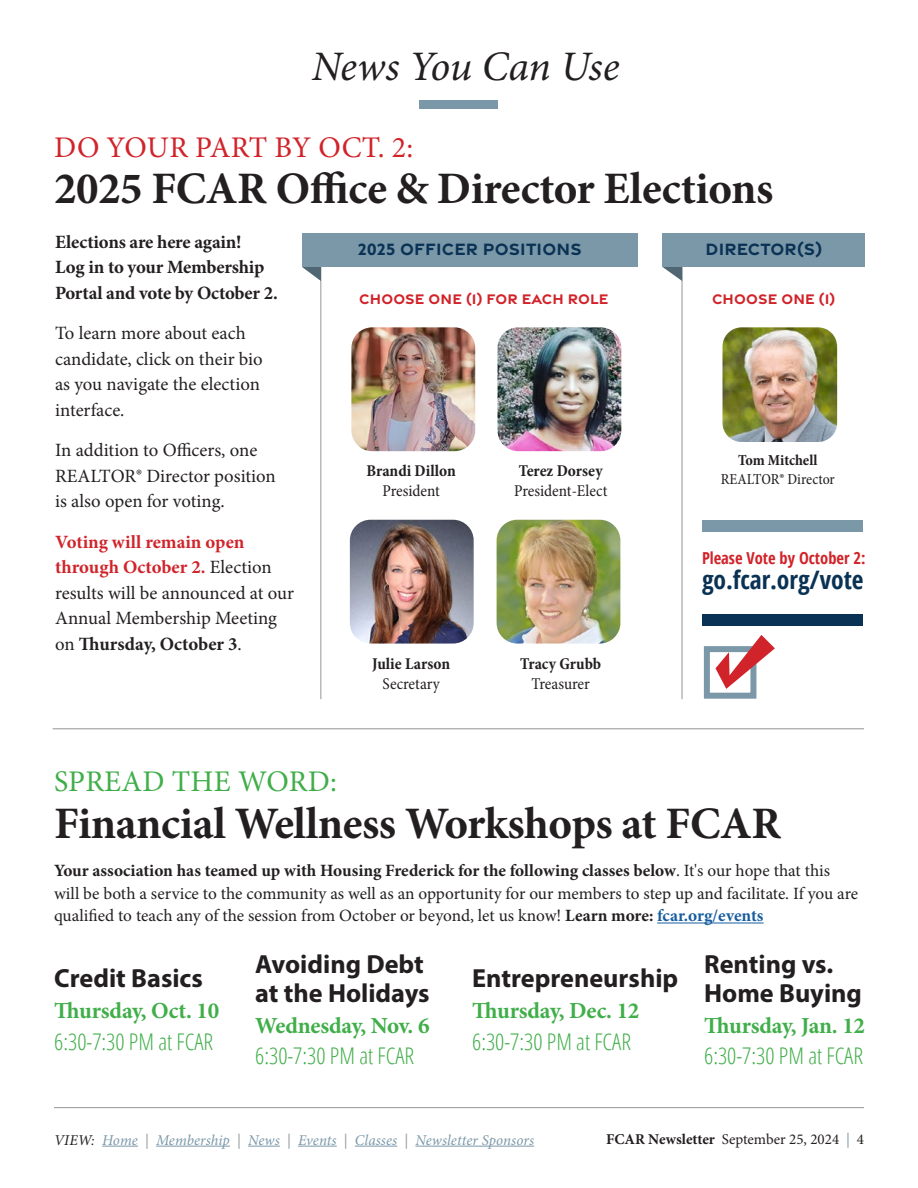
<style>
.page{position:relative;width:918px;height:1188px;background:#fff}
.page>*{position:absolute;margin:0;border:0;box-sizing:border-box;transform-origin:0 0}
.t1{font:700 45px "Minion Pro";letter-spacing:-.01em;color:#231f20}
.t2{font:italic 42px "Minion Pro";letter-spacing:-.01em;color:#231f20}
.t3{font:30px "Minion Pro";letter-spacing:.01em;color:#d1232a}
.t4{font:30px "Minion Pro";letter-spacing:.01em;color:#40ae49}
.t5{font:700 26.25px/29.5px "Myriad Pro";color:#231f20}
.t6{font:700 condensed 25.5px "Open Sans";letter-spacing:-.005em;color:#0a3254}
.t7{font:300 condensed 22.95px "Open Sans";color:#40ae49}
.t8{font:700 22.95px "Minion Pro";letter-spacing:-.01em;color:#40ae49}
.t9{font:18.75px/25.5px "Minion Pro";color:#231f20}
.t10{font:700 18.75px/25.5px "Minion Pro";letter-spacing:-.015em;color:#231f20}
.t11{font:700 17.7px "Gravesend Sans";letter-spacing:.01em;color:#0a3254}
.t12{font:17.25px/22.5px "Minion Pro";color:#231f20}
.t13{font:700 condensed 16.65px "Minion Pro";color:#231f20}
.t14{font:condensed 16.65px "Minion Pro";color:#231f20}
.t15{font:700 condensed 16.5px "Open Sans";letter-spacing:-.005em;color:#d1232a}
.t16{font:condensed 15.45px "Minion Pro";letter-spacing:-.005em;color:#231f20}
.t17{font:700 condensed 15.45px "Minion Pro";color:#231f20}
.t18{font:italic 15px "Minion Pro";letter-spacing:.005em;color:#7b98a9}
.t19{font:700 15px "Gravesend Sans";letter-spacing:.01em;color:#d1232a}
.t20{font:15px "Minion Pro";color:#231f20}
.s1{font-weight:700;color:#d1232a}
.s2{font-weight:700}
.s3{font-weight:700;color:#175d9e}
.s4{color:#231f20}
.s5{color:#939598}
.s6{color:#7b98a9}
</style>
<div class="page">
<hr style="left:54px;top:1107px;width:810px;height:1px;background:#939598">
<hr style="left:102px;top:1146px;width:36px;height:1px;background:#7b98a9">
<hr style="left:156px;top:1146px;width:74px;height:1px;background:#7b98a9">
<hr style="left:248px;top:1146px;width:32px;height:1px;background:#7b98a9">
<hr style="left:298px;top:1146px;width:39px;height:1px;background:#7b98a9">
<hr style="left:355px;top:1146px;width:42px;height:1px;background:#7b98a9">
<hr style="left:415px;top:1146px;width:119px;height:1px;background:#7b98a9">
<div style="left:420px;top:101px;width:78px;height:8px;background:#7b98a9"></div>
<hr style="left:53px;top:729px;width:811px;height:1px;background:#939598">
<hr style="left:657px;top:923px;width:107px;height:1px;background:#175d9e">
<img style="left:351px;top:327px;width:124px;height:124px">
<img style="left:723px;top:327px;width:114px;height:115px">
<img style="left:498px;top:327px;width:123px;height:124px">
<img style="left:350px;top:520px;width:124px;height:124px">
<img style="left:497px;top:520px;width:123px;height:124px">
<hr style="left:321px;top:233px;width:1px;height:466px;background:#939598">
<hr style="left:682px;top:233px;width:1px;height:466px;background:#939598">
<svg style="left:302px;top:267px;width:19px;height:14px"></svg>
<svg style="left:663px;top:267px;width:19px;height:14px"></svg>
<div style="left:302px;top:233px;width:335px;height:34px;background:#7b98a9"></div>
<div style="left:663px;top:233px;width:202px;height:34px;background:#7b98a9"></div>
<div style="left:703px;top:520px;width:160px;height:12px;background:#7b98a9"></div>
<div style="left:703px;top:614px;width:160px;height:12px;background:#0a3254"></div>
<div style="left:704px;top:646px;width:52px;height:53px;border:6px solid #7b98a9"></div>
<svg style="left:716px;top:635px;width:59px;height:54px"></svg>
<h2 class="t2" style="left:312px;top:38px;width:309px">News You Can Use</h2>
<h3 class="t3" style="left:54px;top:127px;width:361px">DO YOUR PART BY OCT. 2:</h3>
<h1 class="t1" style="left:54px;top:157px;width:721px">2025 FCAR Office &amp; Director Elections</h1>
<p class="t10" style="left:55px;top:229px;width:224px">Elections are here again!<br>Log in to your Membership<br>Portal and vote by October 2.</p>
<p class="t9" style="left:55px;top:321px;width:209px">To learn more about each candidate, click on their bio as you navigate the election interface.</p>
<p class="t9" style="left:55px;top:438px;width:222px">In addition to Officers, one<br>REALTOR® Director position is also open for voting.</p>
<p class="t9" style="left:55px;top:529px;width:240px"><span class="s1">Voting will remain open through October 2.</span> Election results will be announced at our<br>Annual Membership Meeting on <span class="s2">Thursday, October 3</span>.</p>
<p class="t11" style="left:358px;top:238px;width:225px">2025 OFFICER POSITIONS</p>
<p class="t11" style="left:706px;top:238px;width:118px">DIRECTOR(S)</p>
<p class="t19" style="left:359px;top:289px;width:251px">CHOOSE ONE (1) FOR EACH ROLE</p>
<p class="t19" style="left:712px;top:289px;width:125px">CHOOSE ONE (1)</p>
<p class="t13" style="left:367px;top:459px;width:91px">Brandi Dillon</p>
<p class="t14" style="left:382px;top:480px;width:59px">President</p>
<p class="t13" style="left:519px;top:459px;width:85px">Terez Dorsey</p>
<p class="t14" style="left:514px;top:480px;width:95px">President-Elect</p>
<p class="t13" style="left:372px;top:652px;width:79px">Julie Larson</p>
<p class="t14" style="left:383px;top:672px;width:59px">Secretary</p>
<p class="t13" style="left:520px;top:652px;width:83px">Tracy Grubb</p>
<p class="t14" style="left:532px;top:672px;width:60px">Treasurer</p>
<p class="t17" style="left:738px;top:450px;width:81px">Tom Mitchell</p>
<p class="t16" style="left:721px;top:469px;width:116px">REALTOR® Director</p>
<p class="t15" style="left:702px;top:546px;width:165px">Please Vote by October 2:</p>
<h3 class="t6" style="left:702px;top:562px;width:163px">go.fcar.org/vote</h3>
<h3 class="t4" style="left:54px;top:762px;width:284px">SPREAD THE WORD:</h3>
<h1 class="t1" style="left:54px;top:792px;width:729px">Financial Wellness Workshops at FCAR</h1>
<p class="t12" style="left:54px;top:860px;width:806px"><span class="s2">Your association has teamed up with Housing Frederick for the following classes below</span>. It's our hope that this will be both a service to the community as well as an opportunity for our members to step up and facilitate. If you are qualified to teach any of the session from October or beyond, let us know! <span class="s2">Learn more:</span> <span class="s3">fcar.org/events</span></p>
<h3 class="t5" style="left:54px;top:963px;width:150px">Credit Basics</h3>
<h3 class="t8" style="left:54px;top:995px;width:166px">Thursday, Oct. 10</h3>
<h3 class="t7" style="left:54px;top:1026px;width:161px">6:30-7:30 PM at FCAR</h3>
<h3 class="t5" style="left:255px;top:948px;width:176px">Avoiding Debt at the Holidays</h3>
<h3 class="t8" style="left:255px;top:1010px;width:176px">Wednesday, Nov. 6</h3>
<h3 class="t7" style="left:255px;top:1041px;width:161px">6:30-7:30 PM at FCAR</h3>
<h3 class="t5" style="left:472px;top:963px;width:208px">Entrepreneurship</h3>
<h3 class="t8" style="left:472px;top:995px;width:169px">Thursday, Dec. 12</h3>
<h3 class="t7" style="left:472px;top:1026px;width:161px">6:30-7:30 PM at FCAR</h3>
<h3 class="t5" style="left:704px;top:948px;width:159px">Renting vs.<br>Home Buying</h3>
<h3 class="t8" style="left:704px;top:1010px;width:162px">Thursday, Jan. 12</h3>
<h3 class="t7" style="left:704px;top:1041px;width:161px">6:30-7:30 PM at FCAR</h3>
<p class="t18" style="left:54px;top:1130px;width:482px"><span class="s4">VIEW:</span> Home <span class="s5">|</span> Membership <span class="s5">|</span> News <span class="s5">|</span> Events <span class="s5">|</span> Classes <span class="s5">|</span> Newsletter Sponsors</p>
<p class="t20" style="left:606px;top:1129px;width:259px"><span class="s2">FCAR Newsletter</span> September 25, 2024 <span class="s6">|</span> 4</p>
</div>
